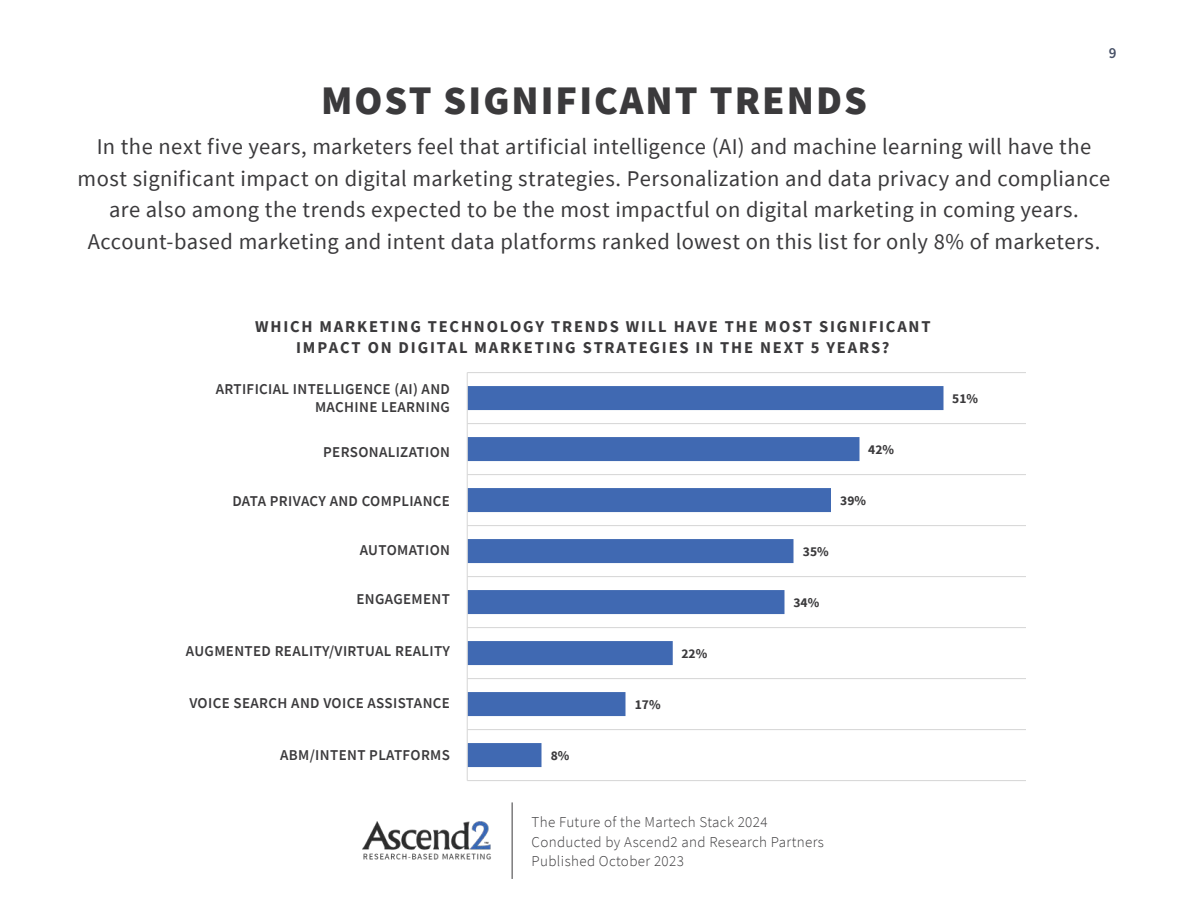
<style>
.page{position:relative;width:1188px;height:918px;background:#fff}
.page>*{position:absolute;margin:0;border:0;box-sizing:border-box;transform-origin:0 0}
.t1{font:900 40.5px "Source Sans Pro";letter-spacing:.05em;color:#3b3a3c}
.t2{font:22.5px/31.5px "Source Sans Pro";letter-spacing:.015em;color:#3b3a3c;text-align:center}
.t3{font:700 16.5px/21px "Source Sans Pro";letter-spacing:.11em;color:#3b3a3c;text-align:center}
.t4{font:600 15px/18px "Source Sans Pro";letter-spacing:.025em;color:#3b3a3c;text-align:right}
.t5{font:300 15px/19.5px "Source Sans Pro";letter-spacing:.025em;color:#3b3a3c}
.t6{font:600 15px "Source Sans Pro";color:#475066}
.t7{font:13.5px/16.5px "Source Sans Pro";letter-spacing:.135em;color:#3b3a3c;text-align:center}
.t8{font:700 13.5px "Source Sans Pro";color:#3b3a3c}
</style>
<div class="page">
<img style="left:363px;top:821px;width:128px;height:39px">
<hr style="left:512px;top:802px;width:1px;height:77px;background:#3b3a3c">
<hr style="left:467px;top:780px;width:559px;height:1px;background:#d9d9d9">
<hr style="left:467px;top:729px;width:559px;height:1px;background:#d9d9d9">
<hr style="left:467px;top:678px;width:559px;height:1px;background:#d9d9d9">
<hr style="left:467px;top:627px;width:559px;height:1px;background:#d9d9d9">
<hr style="left:467px;top:576px;width:559px;height:1px;background:#d9d9d9">
<hr style="left:467px;top:525px;width:559px;height:1px;background:#d9d9d9">
<hr style="left:467px;top:474px;width:559px;height:1px;background:#d9d9d9">
<hr style="left:467px;top:423px;width:559px;height:1px;background:#d9d9d9">
<hr style="left:467px;top:372px;width:559px;height:1px;background:#d9d9d9">
<svg style="left:468px;top:386px;width:476px;height:381px"></svg>
<hr style="left:467px;top:373px;width:1px;height:408px;background:#d9d9d9">
<p class="t6" style="left:1109px;top:44px;width:9px">9</p>
<h1 class="t1" style="left:321px;top:88px;width:547px">MOST SIGNIFICANT TRENDS</h1>
<p class="t2" style="left:78px;top:133px;width:1034px">In the next five years, marketers feel that artificial intelligence (AI) and machine learning will have the most significant impact on digital marketing strategies. Personalization and data privacy and compliance are also among the trends expected to be the most impactful on digital marketing in coming years.<br>Account-based marketing and intent data platforms ranked lowest on this list for only 8% of marketers.</p>
<p class="t3" style="left:255px;top:316px;width:677px">WHICH MARKETING TECHNOLOGY TRENDS WILL HAVE THE MOST SIGNIFICANT<br>IMPACT ON DIGITAL MARKETING STRATEGIES IN THE NEXT 5 YEARS?</p>
<p class="t4" style="left:216px;top:381px;width:236px">ARTIFICIAL INTELLIGENCE (AI) AND<br>MACHINE LEARNING</p>
<p class="t4" style="left:323px;top:444px;width:128px">PERSONALIZATION</p>
<p class="t4" style="left:232px;top:493px;width:219px">DATA PRIVACY AND COMPLIANCE</p>
<p class="t4" style="left:360px;top:542px;width:92px">AUTOMATION</p>
<p class="t4" style="left:356px;top:591px;width:95px">ENGAGEMENT</p>
<p class="t7" style="left:201px;top:382px;width:252px">ARTIFICIAL INTELLIGENCE (AI) AND<br>MACHINE LEARNING</p>
<p class="t7" style="left:319px;top:442px;width:135px">PERSONALIZATION</p>
<p class="t8" style="left:868px;top:441px;width:27px">42%</p>
<p class="t7" style="left:220px;top:493px;width:233px">DATA PRIVACY AND COMPLIANCE</p>
<p class="t8" style="left:840px;top:493px;width:27px">39%</p>
<p class="t7" style="left:358px;top:544px;width:96px">AUTOMATION</p>
<p class="t8" style="left:803px;top:544px;width:27px">35%</p>
<p class="t7" style="left:356px;top:595px;width:98px">ENGAGEMENT</p>
<p class="t8" style="left:794px;top:595px;width:27px">34%</p>
<p class="t4" style="left:186px;top:643px;width:266px">AUGMENTED REALITY/VIRTUAL REALITY</p>
<p class="t4" style="left:189px;top:695px;width:262px">VOICE SEARCH AND VOICE ASSISTANCE</p>
<p class="t7" style="left:172px;top:646px;width:282px">AUGMENTED REALITY/VIRTUAL REALITY</p>
<p class="t7" style="left:174px;top:697px;width:279px">VOICE SEARCH AND VOICE ASSISTANCE</p>
<p class="t8" style="left:635px;top:697px;width:27px">17%</p>
<p class="t8" style="left:681px;top:646px;width:27px">22%</p>
<p class="t4" style="left:280px;top:747px;width:171px">ABM/INTENT PLATFORMS</p>
<p class="t7" style="left:274px;top:748px;width:180px">ABM/INTENT PLATFORMS</p>
<p class="t8" style="left:551px;top:748px;width:20px">8%</p>
<p class="t5" style="left:532px;top:814px;width:294px">The Future of the Martech Stack 2024<br>Conducted by Ascend2 and Research Partners<br>Published October 2023</p>
<p class="t8" style="left:952px;top:390px;width:27px">51%</p>
</div>
